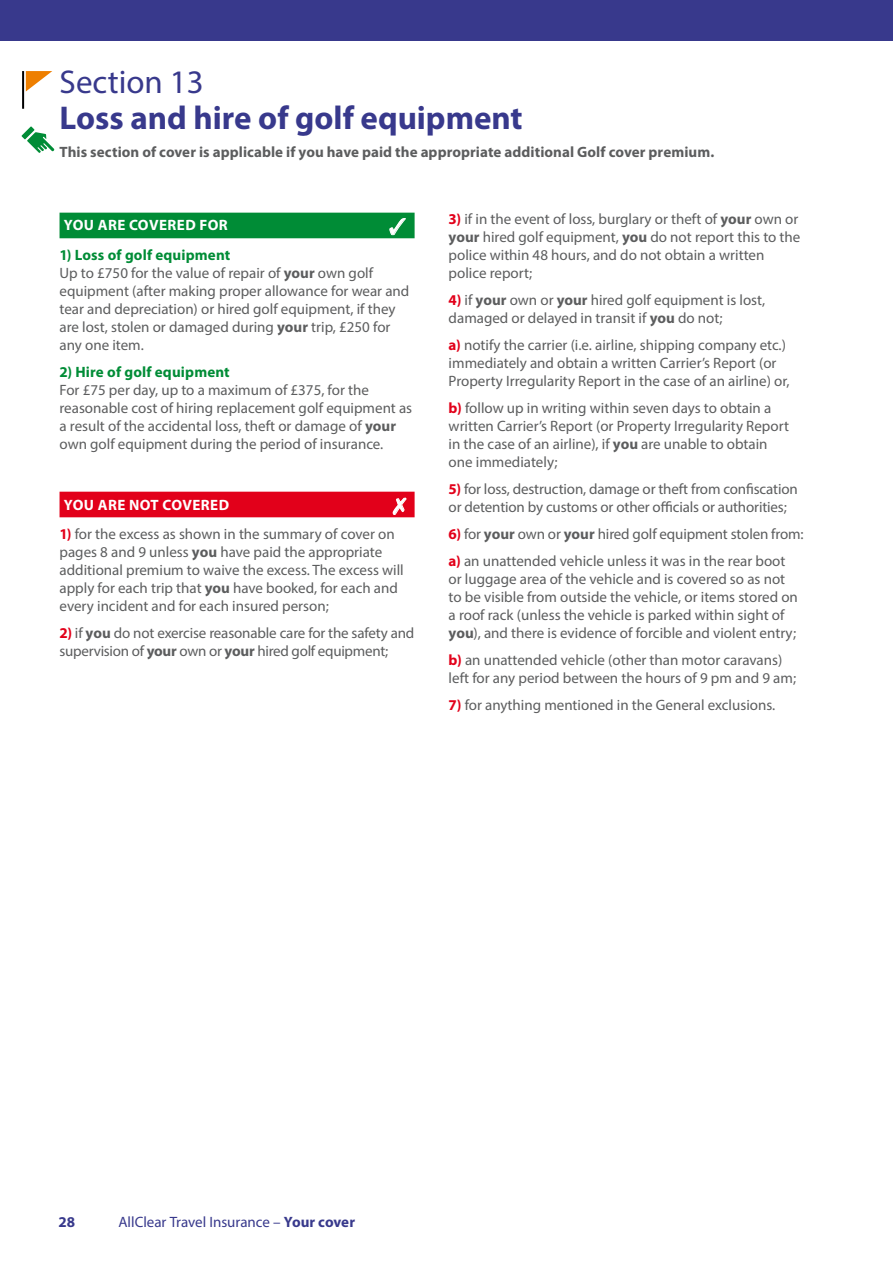
<style>
.page{position:relative;width:893px;height:1263px;background:#fff}
.page>*{position:absolute;margin:0;border:0;box-sizing:border-box;transform-origin:0 0}
.t1{font:700 33px "Myriad Pro";color:#38398c}
.t2{font:33px "Myriad Pro";color:#38398c}
.t3{font:15px/18px "Myriad Pro";color:#5c5d5e}
.t4{font:15px/18px "Myriad Pro";letter-spacing:-.02em;color:#5c5d5e}
.t5{font:700 15px "Myriad Pro";letter-spacing:.005em;color:#5c5d5e}
.t6{font:15px "Myriad Pro";color:#38398c}
.t7{font:700 15px "Myriad Pro";letter-spacing:.03em;color:#fff}
.t8{font:700 15px "Myriad Pro";letter-spacing:.01em;color:#008c36}
.t9{font:700 15px "Myriad Pro";color:#38398c}
.s1{font-weight:700;color:#008c36}
.s2{font-weight:700}
.s3{font-weight:700;color:#e2001a}
</style>
<div class="page">
<div style="left:60px;top:213px;width:355px;height:25px;background:#008c36"></div>
<div style="left:60px;top:492px;width:355px;height:25px;background:#e2001a"></div>
<svg style="left:26px;top:71px;width:26px;height:21px"></svg>
<hr style="left:22px;top:71px;width:2px;height:38px;background:#000">
<svg style="left:22px;top:126px;width:32px;height:27px"></svg>
<div style="left:0;top:0;width:893px;height:41px;background:#38398c"></div>
<h1 class="t2" style="left:60px;top:61px;width:146px">Section 13</h1>
<h1 class="t1" style="left:60px;top:96px;width:465px">Loss and hire of golf equipment</h1>
<p class="t5" style="left:60px;top:142px;width:656px">This section of cover is applicable if you have paid the appropriate additional Golf cover premium.</p>
<p class="t7" style="left:64px;top:216px;width:165px">YOU ARE COVERED FOR</p>
<p class="t3" style="left:60px;top:246px;width:351px"><span class="s1">1) Loss of golf equipment<br></span>Up to £750 for the value of repair of <span class="s2">your</span> own golf equipment (after making proper allowance for wear and tear and depreciation) or hired golf equipment, if they are lost, stolen or damaged during <span class="s2">your</span> trip, £250 for any one item.</p>
<p class="t8" style="left:60px;top:362px;width:172px">2) Hire of golf equipment</p>
<p class="t3" style="left:60px;top:381px;width:354px">For £75 per day, up to a maximum of £375, for the reasonable cost of hiring replacement golf equipment as a result of the accidental loss, theft or damage of <span class="s2">your </span>own golf equipment during the period of insurance.</p>
<p class="t7" style="left:64px;top:495px;width:167px">YOU ARE NOT COVERED</p>
<p class="t3" style="left:60px;top:525px;width:346px"><span class="s3">1)</span> for the excess as shown in the summary of cover on pages 8 and 9 unless <span class="s2">you</span> have paid the appropriate additional premium to waive the excess. The excess will apply for each trip that <span class="s2">you</span> have booked, for each and every incident and for each insured person;</p>
<p class="t4" style="left:60px;top:624px;width:356px"><span class="s3">2)</span> if <span class="s2">you</span> do not exercise reasonable care for the safety and supervision of <span class="s2">your</span> own or <span class="s2">your</span> hired golf equipment;</p>
<p class="t3" style="left:449px;top:210px;width:353px"><span class="s3">3)</span> if in the event of loss, burglary or theft of <span class="s2">your</span> own or <span class="s2">your</span> hired golf equipment, <span class="s2">you</span> do not report this to the police within 48 hours, and do not obtain a written police report;</p>
<p class="t3" style="left:449px;top:291px;width:318px"><span class="s3">4)</span> if <span class="s2">your</span> own or <span class="s2">your</span> hired golf equipment is lost, damaged or delayed in transit if <span class="s2">you</span> do not;</p>
<p class="t3" style="left:449px;top:336px;width:343px"><span class="s3">a)</span> notify the carrier (i.e. airline, shipping company etc.) immediately and obtain a written Carrier’s Report (or<br>Property Irregularity Report in the case of an airline) or,</p>
<p class="t3" style="left:449px;top:399px;width:342px"><span class="s3">b)</span> follow up in writing within seven days to obtain a written Carrier’s Report (or Property Irregularity Report in the case of an airline), if <span class="s2">you</span> are unable to obtain one immediately;</p>
<p class="t3" style="left:449px;top:480px;width:351px"><span class="s3">5)</span> for loss, destruction, damage or theft from confiscation or detention by customs or other officials or authorities;</p>
<p class="t3" style="left:449px;top:520px;width:357px;line-height:27px"><span class="s3">6)</span> for <span class="s2">your</span> own or <span class="s2">your</span> hired golf equipment stolen from: <span class="s3">a)</span> an unattended vehicle unless it was in the rear boot</p>
<p class="t3" style="left:449px;top:570px;width:351px">or luggage area of the vehicle and is covered so as not to be visible from outside the vehicle, or items stored on a roof rack (unless the vehicle is parked within sight of <span class="s2">you</span>), and there is evidence of forcible and violent entry;</p>
<p class="t3" style="left:449px;top:651px;width:349px"><span class="s3">b)</span> an unattended vehicle (other than motor caravans) left for any period between the hours of 9 pm and 9 am;</p>
<p class="t3" style="left:449px;top:696px;width:328px"><span class="s3">7)</span> for anything mentioned in the General exclusions.</p>
<p class="t9" style="left:58px;top:1212px;width:18px">28</p>
<p class="t6" style="left:118px;top:1213px;width:238px">AllClear Travel Insurance – <span class="s2">Your cover</span></p>
</div>
